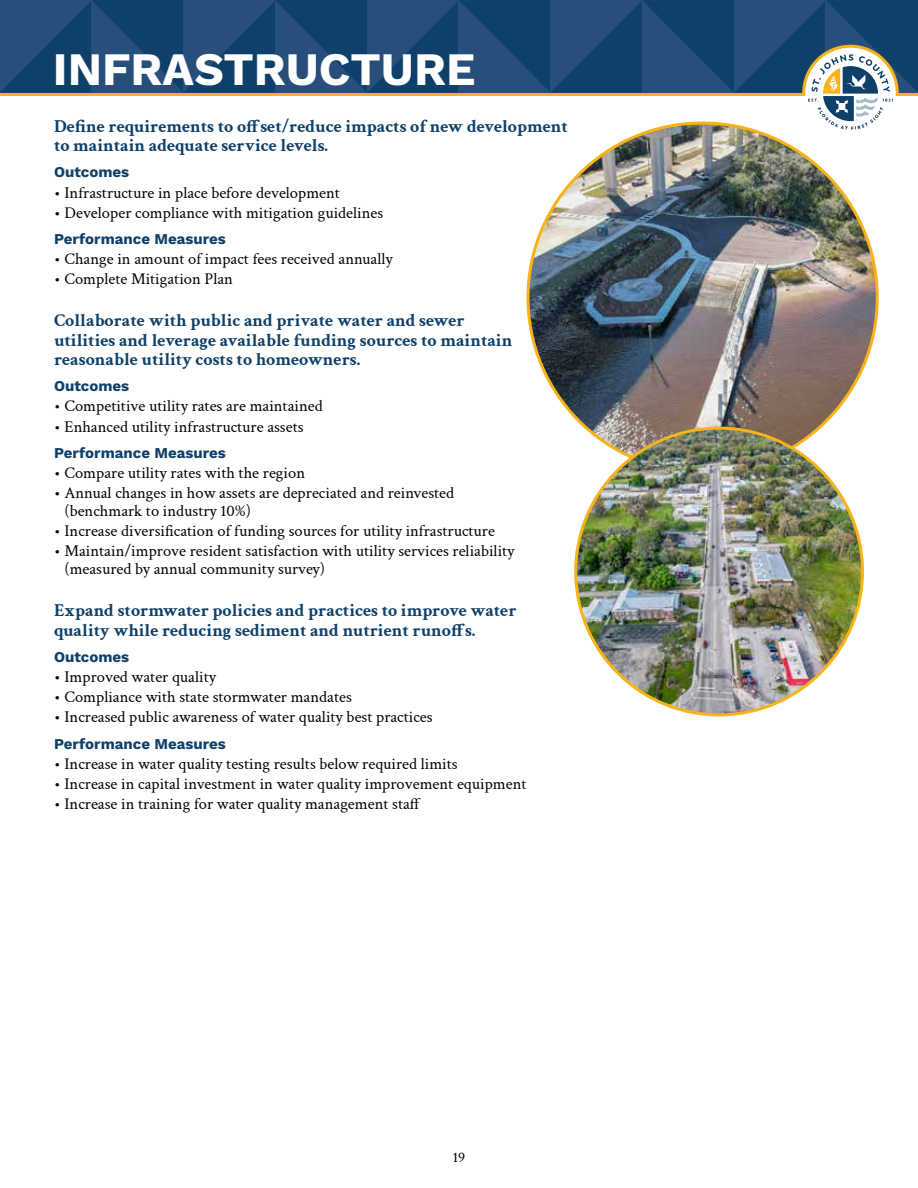
<style>
.page{position:relative;width:918px;height:1188px;background:#fff}
.page>*{position:absolute;margin:0;border:0;box-sizing:border-box;transform-origin:0 0}
.t1{font:700 46.5px "Work Sans";color:#fff}
.t2{font:700 18px/19.5px "Crimson Text";color:#0e406a}
.t3{font:16.5px/18px "Crimson Text";color:#000}
.t4{font:700 15px "Work Sans";color:#0e406a}
.t5{font:15px "Crimson Text";color:#000}
</style>
<div class="page">
<img style="left:528px;top:123px;width:349px;height:349px;border-radius:175px">
<svg style="left:0;top:0;width:918px;height:130px"></svg>
<img style="left:574px;top:425px;width:290px;height:291px">
<h1 class="t1" style="left:53px;top:42px;width:424px">INFRASTRUCTURE</h1>
<p class="t2" style="left:54px;top:115px;width:515px">Define requirements to offset/reduce impacts of new development to maintain adequate service levels.</p>
<p class="t4" style="left:54px;top:164px;width:77px">Outcomes</p>
<p class="t3" style="left:54px;top:183px;width:288px">• Infrastructure in place before development</p>
<p class="t3" style="left:54px;top:203px;width:331px">• Developer compliance with mitigation guidelines</p>
<p class="t4" style="left:54px;top:230px;width:173px">Performance Measures</p>
<p class="t3" style="left:54px;top:249px;width:340px">• Change in amount of impact fees received annually</p>
<p class="t3" style="left:54px;top:269px;width:180px">• Complete Mitigation Plan</p>
<p class="t2" style="left:54px;top:309px;width:460px">Collaborate with public and private water and sewer utilities and leverage available funding sources to maintain reasonable utility costs to homeowners.</p>
<p class="t4" style="left:54px;top:377px;width:77px">Outcomes</p>
<p class="t3" style="left:54px;top:396px;width:270px">• Competitive utility rates are maintained</p>
<p class="t3" style="left:54px;top:417px;width:251px">• Enhanced utility infrastructure assets</p>
<p class="t4" style="left:54px;top:444px;width:173px">Performance Measures</p>
<p class="t3" style="left:54px;top:463px;width:253px">• Compare utility rates with the region</p>
<p class="t3" style="left:64px;top:483px;width:391px;text-indent:-10px">• Annual changes in how assets are depreciated and reinvested (benchmark to industry 10%)</p>
<p class="t3" style="left:54px;top:521px;width:443px">• Increase diversification of funding sources for utility infrastructure</p>
<p class="t3" style="left:64px;top:541px;width:452px;text-indent:-10px">• Maintain/improve resident satisfaction with utility services reliability (measured by annual community survey)</p>
<p class="t2" style="left:54px;top:599px;width:464px">Expand stormwater policies and practices to improve water quality while reducing sediment and nutrient runoffs.</p>
<p class="t4" style="left:54px;top:648px;width:77px">Outcomes</p>
<p class="t3" style="left:54px;top:667px;width:164px">• Improved water quality</p>
<p class="t3" style="left:54px;top:687px;width:299px">• Compliance with state stormwater mandates</p>
<p class="t3" style="left:54px;top:707px;width:380px">• Increased public awareness of water quality best practices</p>
<p class="t4" style="left:54px;top:735px;width:173px">Performance Measures</p>
<p class="t3" style="left:54px;top:754px;width:405px">• Increase in water quality testing results below required limits</p>
<p class="t3" style="left:54px;top:774px;width:474px">• Increase in capital investment in water quality improvement equipment</p>
<p class="t3" style="left:54px;top:794px;width:368px">• Increase in training for water quality management staff</p>
<p class="t5" style="left:453px;top:1147px;width:14px">19</p>
</div>
